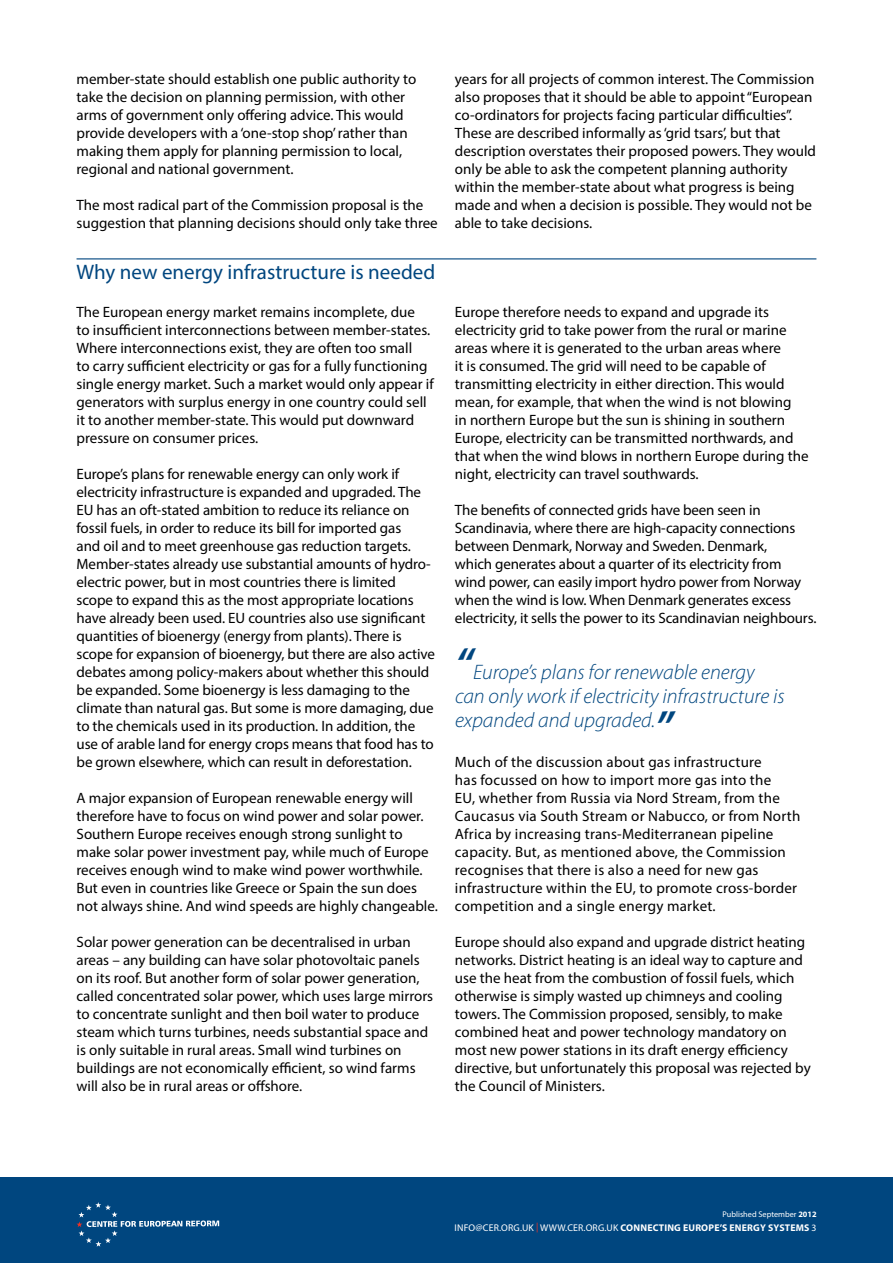
<style>
.page{position:relative;width:893px;height:1263px;background:#fff}
.page>*{position:absolute;margin:0;border:0;box-sizing:border-box;transform-origin:0 0}
.t1{font:italic 300 21px/24px "Myriad Pro";color:#00467f}
.t2{font:21px "Myriad Pro";color:#00467f}
.t3{font:15px/18px "Myriad Pro";color:#000}
.t4{font:700 9.75px "Myriad Pro";letter-spacing:.02em;color:#fff}
.t5{font:9.75px "Myriad Pro";letter-spacing:.02em;color:#fff}
.t6{font:8.25px "Myriad Pro";color:#fff}
.s1{font-weight:600;font-size:45px}
.s2{font-weight:700}
.s3{color:#ee3124}
.s4{font-weight:400}
</style>
<div class="page">
<hr style="left:77px;top:258px;width:739px;height:1px;background:#00467f">
<div style="left:0;top:1178px;width:893px;height:85px;background:#00467f"></div>
<svg style="left:77px;top:1202px;width:142px;height:45px"></svg>
<p class="t3" style="left:77px;top:69px;width:341px">member-state should establish one public authority to take the decision on planning permission, with other arms of government only offering advice. This would provide developers with a ‘one-stop shop’ rather than making them apply for planning permission to local, regional and national government.</p>
<p class="t3" style="left:77px;top:195px;width:363px">The most radical part of the Commission proposal is the suggestion that planning decisions should only take three</p>
<h1 class="t2" style="left:77px;top:259px;width:360px">Why new energy infrastructure is needed</h1>
<p class="t3" style="left:77px;top:303px;width:359px">The European energy market remains incomplete, due<br>to insufficient interconnections between member-states.<br>Where interconnections exist, they are often too small<br>to carry sufficient electricity or gas for a fully functioning single energy market. Such a market would only appear if generators with surplus energy in one country could sell it to another member-state. This would put downward pressure on consumer prices.</p>
<p class="t3" style="left:77px;top:465px;width:360px">Europe’s plans for renewable energy can only work if electricity infrastructure is expanded and upgraded. The<br>EU has an oft-stated ambition to reduce its reliance on fossil fuels, in order to reduce its bill for imported gas<br>and oil and to meet greenhouse gas reduction targets.<br>Member-states already use substantial amounts of hydro&shy;electric power, but in most countries there is limited scope to expand this as the most appropriate locations have already been used. EU countries also use significant quantities of bioenergy (energy from plants). There is scope for expansion of bioenergy, but there are also active debates among policy-makers about whether this should be expanded. Some bioenergy is less damaging to the climate than natural gas. But some is more damaging, due to the chemicals used in its production. I n addition, the use of arable land for energy crops means that food has to be grown elsewhere, which can result in deforestation.</p>
<p class="t3" style="left:77px;top:789px;width:363px">A major expansion of European renewable energy will therefore have to focus on wind power and solar power.<br>Southern Europe receives enough strong sunlight to make solar power investment pay, while much of Europe receives enough wind to make wind power worthwhile.<br>But even in countries like Greece or Spain the sun does not always shine. And wind speeds are highly changeable.</p>
<p class="t3" style="left:77px;top:933px;width:358px">Solar power generation can be decentralised in urban areas – any building can have solar photovoltaic panels on its roof. But another form of solar power generation, called concentrated solar power, which uses large mirrors to concentrate sunlight and then boil water to produce steam which turns turbines, needs substantial space and is only suitable in rural areas. Small wind turbines on buildings are not economically efficient, so wind farms will also be in rural areas or offshore.</p>
<p class="t3" style="left:455px;top:69px;width:363px">years for all projects of common interest. The Commission also proposes that it should be able to appoint “European co-ordinators for projects facing particular difficulties”.<br>These are described informally as ‘grid tsars’, but that description overstates their proposed powers. They would only be able to ask the competent planning authority within the member-state about what progress is being made and when a decision is possible. They would not be able to take decisions.</p>
<p class="t3" style="left:455px;top:303px;width:355px">Europe therefore needs to expand and upgrade its electricity grid to take power from the rural or marine areas where it is generated to the urban areas where<br>it is consumed. The grid will need to be capable of transmitting electricity in either direction. This would mean, for example, that when the wind is not blowing<br>in northern Europe but the sun is shining in southern Europe, electricity can be transmitted northwards, and that when the wind blows in northern Europe during the night, electricity can travel southwards.</p>
<p class="t3" style="left:455px;top:501px;width:363px">The benefits of connected grids have been seen in Scandinavia, where there are high-capacity connections between Denmark, Norway and Sweden. Denmark,<br>which generates about a quarter of its electricity from<br>wind power, can easily import hydro power from Norway when the wind is low. When Denmark generates excess electricity, it sells the power to its Scandinavian neighbours.</p>
<h1 class="t1" style="left:455px;top:660px;width:331px"><span class="s1">“</span>Europe’s plans for renewable energy can only work if electricity infrastructure is expanded and upgraded.<span class="s1">”</span></h1>
<p class="t3" style="left:455px;top:753px;width:347px">Much of the discussion about gas infrastructure<br>has focussed on how to import more gas into the<br>EU, whether from Russia via Nord Stream, from the Caucasus via South Stream or Nabucco, or from North Africa by increasing trans-Mediterranean pipeline capacity. But, as mentioned above, the Commission recognises that there is also a need for new gas infrastructure within the EU, to promote cross-border competition and a single energy market.</p>
<p class="t3" style="left:455px;top:933px;width:357px">Europe should also expand and upgrade district heating networks. District heating is an ideal way to capture and use the heat from the combustion of fossil fuels, which otherwise is simply wasted up chimneys and cooling towers. The Commission proposed, sensibly, to make combined heat and power technology mandatory on most new power stations in its draft energy efficiency directive, but unfortunately this proposal was rejected by the Council of Ministers.</p>
<p class="t6" style="left:723px;top:1209px;width:95px">Published September <span class="s2">2012</span></p>
<p class="t5" style="left:455px;top:1221px;width:139px">info@cer.org.uk <span class="s3">|</span> WWW.CER.ORG</p>
<p class="t4" style="left:604px;top:1221px;width:24px"><span class="s4">.UK</span> CONNEC</p>
<p class="t4" style="left:659px;top:1221px;width:12px">TING</p>
<p class="t4" style="left:683px;top:1221px;width:7px">EUROPE</p>
<p class="t4" style="left:720px;top:1221px;width:17px">’S ENERGY</p>
<p class="t4" style="left:768px;top:1221px;width:50px">SYSTEMS <span class="s4">3</span></p>
</div>
